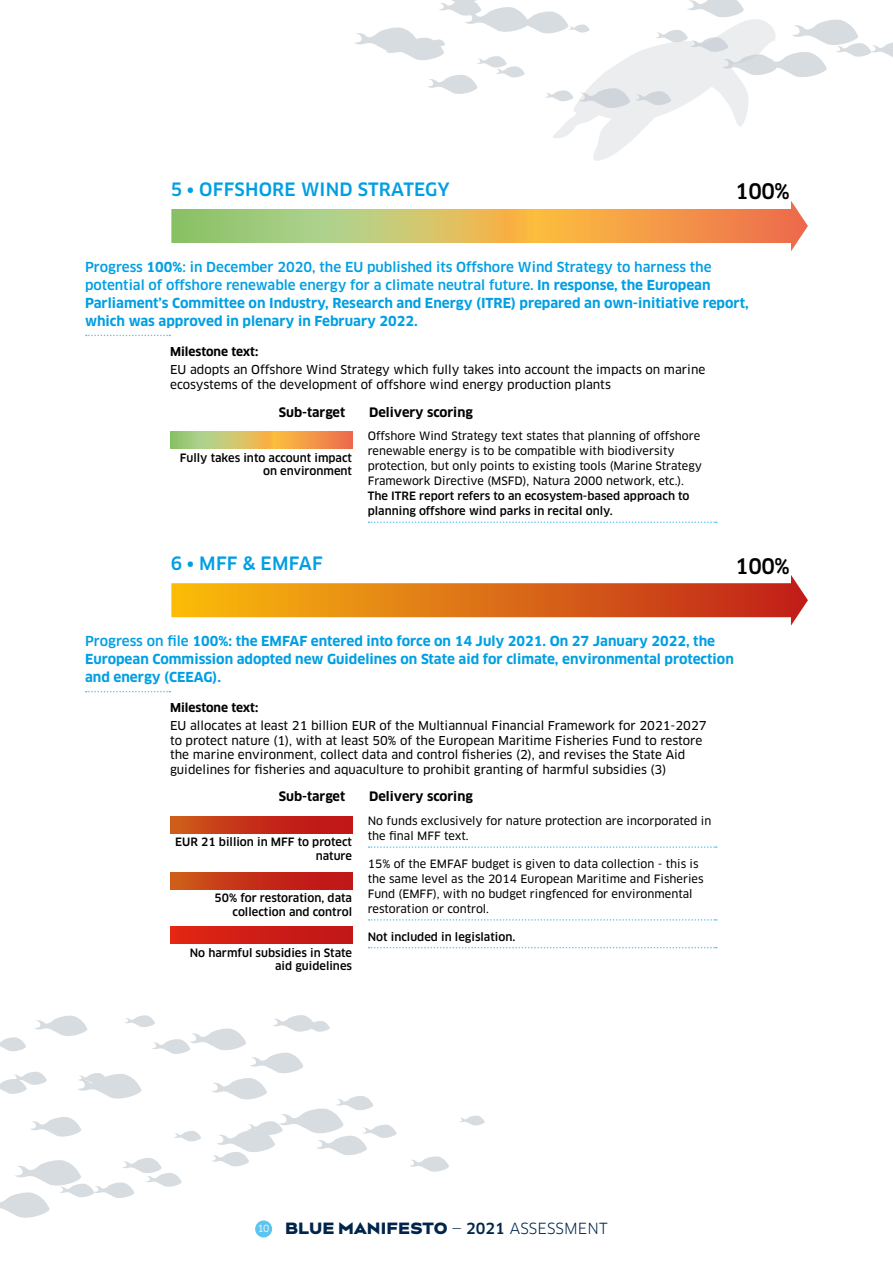
<style>
.page{position:relative;width:893px;height:1263px;background:#fff}
.page>*{position:absolute;margin:0;border:0;box-sizing:border-box;transform-origin:0 0}
.t1{font:500 21px "Clan OT";letter-spacing:-.02em;color:#000}
.t2{font:500 18px "Clan OT";letter-spacing:.01em;color:#009fe3}
.t3{font:900 15px "Bw Aleta No 10 DEMO";letter-spacing:.01em;color:#00254b}
.t4{font:700 13.5px/18px "Clan OT";color:#009fe3}
.t5{font:700 12.75px "Clan OT";color:#000}
.t6{font:12px/14.4px "Clan OT News";color:#000}
.t7{font:700 12px "Clan OT";color:#000}
.t8{font:11.25px/15px "Clan OT News";color:#000}
.t9{font:500 11.25px/13.5px "Clan OT";color:#000;text-align:right}
.s1{font-weight:500}
.s2{font-family:"Clan OT News";font-weight:400;font-size:9.75px;color:#ededed}
.s3{font-family:"Clan OT";font-weight:400}
.s4{font-family:"Clan OT";font-weight:500}
</style>
<div class="page">
<div style="left:255px;top:1220px;width:17px;height:17px;background:#5bc5f2;border-radius:50%"></div>
<svg style="left:459px;top:1115px;width:26px;height:11px"></svg>
<svg style="left:410px;top:1156px;width:39px;height:16px"></svg>
<svg style="left:0;top:1015px;width:397px;height:206px"></svg>
<svg style="left:171px;top:201px;width:637px;height:50px"></svg>
<svg style="left:86px;top:335px;width:84px;height:1px"></svg>
<svg style="left:368px;top:521px;width:349px;height:2px"></svg>
<svg style="left:170px;top:431px;width:182px;height:17px;background:#d8b05d"></svg>
<svg style="left:171px;top:575px;width:637px;height:51px"></svg>
<svg style="left:86px;top:691px;width:84px;height:1px"></svg>
<svg style="left:368px;top:846px;width:349px;height:2px"></svg>
<svg style="left:368px;top:919px;width:349px;height:2px"></svg>
<svg style="left:368px;top:947px;width:349px;height:1px"></svg>
<div style="left:170px;top:816px;width:182px;height:17px;background:linear-gradient(to right,#cc5619,#be0b18)"></div>
<div style="left:170px;top:872px;width:182px;height:17px;background:linear-gradient(to right,#cc5619,#be0b18)"></div>
<div style="left:170px;top:926px;width:182px;height:17px;background:linear-gradient(to right,#e22613,#bd1618)"></div>
<svg style="left:354px;top:0;width:539px;height:161px"></svg>
<h2 class="t2" style="left:170px;top:179px;width:281px">5 • OFFSHORE WIND STRATEGY</h2>
<h1 class="t1" style="left:735px;top:179px;width:56px">100%</h1>
<p class="t4" style="left:85px;top:258px;width:665px"><span class="s1">Progress</span> 100%<span class="s1">: in December 2020, the EU published its Offshore Wind Strategy to harness the potential of offshore renewable energy for a climate neutral future.</span> In response, the European Parliament’s Committee on Industry, Research and Energy (ITRE) prepared an own-initiative report, which was approved in plenary in February 2022.</p>
<p class="t7" style="left:170px;top:344px;width:90px">Milestone text:</p>
<p class="t6" style="left:170px;top:363px;width:537px">EU adopts an Offshore Wind Strategy which fully takes into account the impacts on marine ecosystems of the development of offshore wind energy production plants</p>
<p class="t5" style="left:279px;top:404px;width:68px">Sub-target</p>
<p class="t5" style="left:369px;top:404px;width:105px">Delivery scoring</p>
<p class="t8" style="left:368px;top:429px;width:336px">Offshore Wind Strategy text states that planning of offshore renewable energy is to be compatible with biodiversity protection, but only points to existing tools (Marine Strategy Framework Directive (MSFD), Natura 2000 network, etc.).</p>
<p class="t9" style="left:368px;top:489px;width:323px;line-height:15px;text-align:left">The ITRE report refers to an ecosystem-based approach to planning offshore wind parks in recital only.</p>
<p class="t9" style="left:180px;top:451px;width:174px">Fully takes into account impact on environment</p>
<h2 class="t2" style="left:170px;top:553px;width:154px">6 • MFF &amp; EMFAF</h2>
<h1 class="t1" style="left:735px;top:554px;width:56px">100%</h1>
<p class="t4" style="left:85px;top:632px;width:650px"><span class="s1">Progress on file</span> 100%: the EMFAF entered into force on 14 July 2021. On 27 January 2022, the<br>European Commission adopted new Guidelines on State aid for climate, environmental protection and energy (CEEAG).</p>
<p class="t7" style="left:170px;top:700px;width:90px">Milestone text:</p>
<p class="t6" style="left:170px;top:719px;width:538px">EU allocates at least 21 billion EUR of the Multiannual Financial Framework for 2021-2027 to protect nature (1), with at least 50% of the European Maritime Fisheries Fund to restore the marine environment, collect data and control fisheries (2), and revises the State Aid guidelines for fisheries and aquaculture to prohibit granting of harmful subsidies (3)</p>
<p class="t5" style="left:279px;top:789px;width:68px">Sub-target</p>
<p class="t5" style="left:369px;top:789px;width:105px">Delivery scoring</p>
<p class="t8" style="left:368px;top:813px;width:345px">No funds exclusively for nature protection are incorporated in the final MFF text.</p>
<p class="t8" style="left:368px;top:856px;width:337px">15% of the EMFAF budget is given to data collection - this is the same level as the 2014 European Maritime and Fisheries Fund (EMFF), with no budget ringfenced for environmental restoration or control.</p>
<p class="t9" style="left:368px;top:930px;width:149px">Not included in legislation.</p>
<p class="t9" style="left:175px;top:836px;width:178px">EUR 21 billion in MFF to protect nature</p>
<p class="t9" style="left:215px;top:891px;width:139px">50% for restoration, data collection and control</p>
<p class="t9" style="left:190px;top:946px;width:164px">No harmful subsidies in State aid guidelines</p>
<p class="t3" style="left:258px;top:1219px;width:351px"><span class="s2">10</span> BLUE MANIFESTO <span class="s3">—</span> <span class="s4">2021</span> <span class="s3">ASSESSMENT</span></p>
</div>
